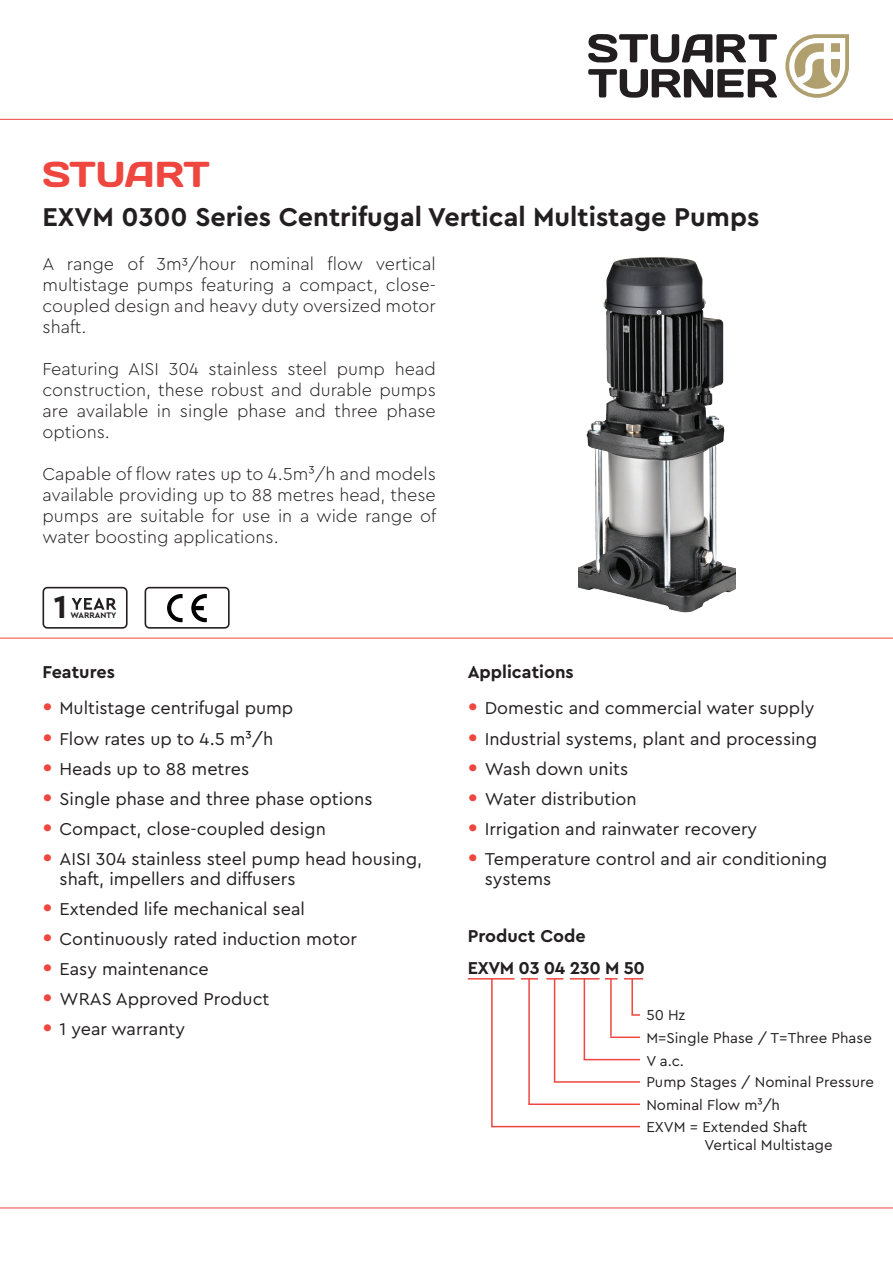
<style>
.page{position:relative;width:893px;height:1263px;background:#fff}
.page>*{position:absolute;margin:0;border:0;box-sizing:border-box;transform-origin:0 0}
.Main_Logo_-_Colour{font:36px "Days";letter-spacing:-.01em;color:#ef463f}
.t1{font:700 33.45px "Cera Pro";color:#231f20}
.Main_Heading{font:700 27px "Cera Pro";color:#231f20}
.t2{font:18px/19.5px "Cera Pro";color:#231f20}
.t3{font:300 18px/21px "Cera Pro";color:#231f20;text-align:justify}
.Text_-_Sub_Heading{font:700 18px "Cera Pro";color:#231f20}
.Text_-_Sub_Heading-2{font:700 18px "Cera Pro";letter-spacing:-.02em;color:#231f20}
.t4{font:15px/18px "Cera Pro";color:#231f20}
.t5{font:700 8.4px "Cera Pro";color:#231f20}
.s1{font-size:27px;color:#ef463f}
</style>
<div class="page">
<hr style="left:0;top:638px;width:893px;height:1px;background:#ef463f">
<svg style="left:588px;top:34px;width:189px;height:29px"></svg>
<svg style="left:588px;top:69px;width:189px;height:29px"></svg>
<svg style="left:785px;top:34px;width:64px;height:64px"></svg>
<hr style="left:0;top:119px;width:893px;height:1px;background:#ef463f">
<hr style="left:0;top:1208px;width:893px;height:1px;background:#ef463f">
<svg style="left:145px;top:587px;width:85px;height:42px"></svg>
<svg style="left:43px;top:587px;width:85px;height:42px"></svg>
<img style="left:578px;top:257px;width:158px;height:356px">
<hr style="left:631px;top:978px;width:2px;height:37px;background:#ef463f">
<hr style="left:491px;top:978px;width:2px;height:148px;background:#ef463f">
<svg style="left:631px;top:1014px;width:9px;height:2px"></svg>
<hr style="left:610px;top:978px;width:2px;height:58px;background:#ef463f">
<hr style="left:584px;top:978px;width:1px;height:81px;background:#ef463f">
<hr style="left:554px;top:978px;width:1px;height:104px;background:#ef463f">
<hr style="left:528px;top:978px;width:2px;height:126px;background:#ef463f">
<hr style="left:610px;top:1036px;width:30px;height:2px;background:#ef463f">
<hr style="left:584px;top:1059px;width:56px;height:1px;background:#ef463f">
<hr style="left:554px;top:1081px;width:86px;height:2px;background:#ef463f">
<hr style="left:528px;top:1103px;width:112px;height:2px;background:#ef463f">
<hr style="left:491px;top:1126px;width:149px;height:1px;background:#ef463f">
<hr style="left:468px;top:978px;width:46px;height:1px;background:#ef463f">
<svg style="left:521px;top:978px;width:17px;height:1px"></svg>
<svg style="left:546px;top:978px;width:17px;height:1px"></svg>
<hr style="left:570px;top:978px;width:30px;height:1px;background:#ef463f">
<svg style="left:624px;top:978px;width:19px;height:1px"></svg>
<p class="Main_Logo_-_Colour" style="left:43px;top:151px;width:169px">STUART</p>
<p class="Main_Heading" style="left:43px;top:199px;width:718px">EXVM 0300 Series Centrifugal Vertical Multistage Pumps</p>
<p class="t3" style="left:43px;top:252px;width:395px">A range of 3m3/hour nominal flow vertical multistage pumps featuring a compact, close&shy;coupled design and heavy duty oversized motor shaft.</p>
<p class="t3" style="left:43px;top:357px;width:395px">Featuring AISI 304 stainless steel pump head construction, these robust and durable pumps are available in single phase and three phase options.</p>
<p class="t3" style="left:43px;top:462px;width:395px">Capable of flow rates up to 4.5m³/h and models available providing up to 88 metres head, these pumps are suitable for use in a wide range of water boosting applications.</p>
<p class="t1" style="left:54px;top:584px;width:15px">1</p>
<p class="t5" style="left:70px;top:609px;width:48px">WARRANTY</p>
<p class="Text_-_Sub_Heading" style="left:43px;top:660px;width:74px">Features</p>
<p class="t2" style="left:43px;top:698px;width:252px"><span class="s1">•</span> Multistage centrifugal pump</p>
<p class="t2" style="left:43px;top:728px;width:232px"><span class="s1">•</span> Flow rates up to 4.5 m³/h</p>
<p class="t2" style="left:43px;top:758px;width:208px"><span class="s1">•</span> Heads up to 88 metres</p>
<p class="t2" style="left:43px;top:788px;width:332px"><span class="s1">•</span> Single phase and three phase options</p>
<p class="t2" style="left:43px;top:818px;width:285px"><span class="s1">•</span> Compact, close-coupled design</p>
<p class="t2" style="left:60px;top:848px;width:364px;text-indent:-17px"><span class="s1">•</span> AISI 304 stainless steel pump head housing, shaft, impellers and diffusers</p>
<p class="t2" style="left:43px;top:898px;width:264px"><span class="s1">•</span> Extended life mechanical seal</p>
<p class="t2" style="left:43px;top:928px;width:316px"><span class="s1">•</span> Continuously rated induction motor</p>
<p class="t2" style="left:43px;top:958px;width:168px"><span class="s1">•</span> Easy maintenance</p>
<p class="t2" style="left:43px;top:988px;width:228px"><span class="s1">•</span> WRAS Approved Product</p>
<p class="t2" style="left:43px;top:1019px;width:144px"><span class="s1">•</span> 1 year warranty</p>
<p class="Text_-_Sub_Heading" style="left:468px;top:660px;width:107px">Applications</p>
<p class="t2" style="left:468px;top:698px;width:348px"><span class="s1">•</span> Domestic and commercial water supply</p>
<p class="t2" style="left:468px;top:728px;width:351px"><span class="s1">•</span> Industrial systems, plant and processing</p>
<p class="t2" style="left:468px;top:758px;width:162px"><span class="s1">•</span> Wash down units</p>
<p class="t2" style="left:468px;top:788px;width:170px"><span class="s1">•</span> Water distribution</p>
<p class="t2" style="left:468px;top:818px;width:291px"><span class="s1">•</span> Irrigation and rainwater recovery</p>
<p class="t2" style="left:485px;top:848px;width:344px;text-indent:-17px"><span class="s1">•</span> Temperature control and air conditioning systems</p>
<p class="Text_-_Sub_Heading" style="left:468px;top:923px;width:119px">Product Code</p>
<p class="Text_-_Sub_Heading-2" style="left:468px;top:956px;width:179px">EXVM 03 04 230 M 50</p>
<p class="t4" style="left:646px;top:1005px;width:41px">50 Hz</p>
<p class="t4" style="left:646px;top:1029px;width:227px">M=Single Phase / T=Three Phase</p>
<p class="t4" style="left:646px;top:1051px;width:39px">V a.c.</p>
<p class="t4" style="left:646px;top:1072px;width:229px">Pump Stages / Nominal Pressure</p>
<p class="t4" style="left:646px;top:1095px;width:135px">Nominal Flow m³/h</p>
<p class="t4" style="left:704px;top:1118px;width:130px;text-indent:-58px">EXVM = Extended Shaft<br>Vertical Multistage</p>
</div>
